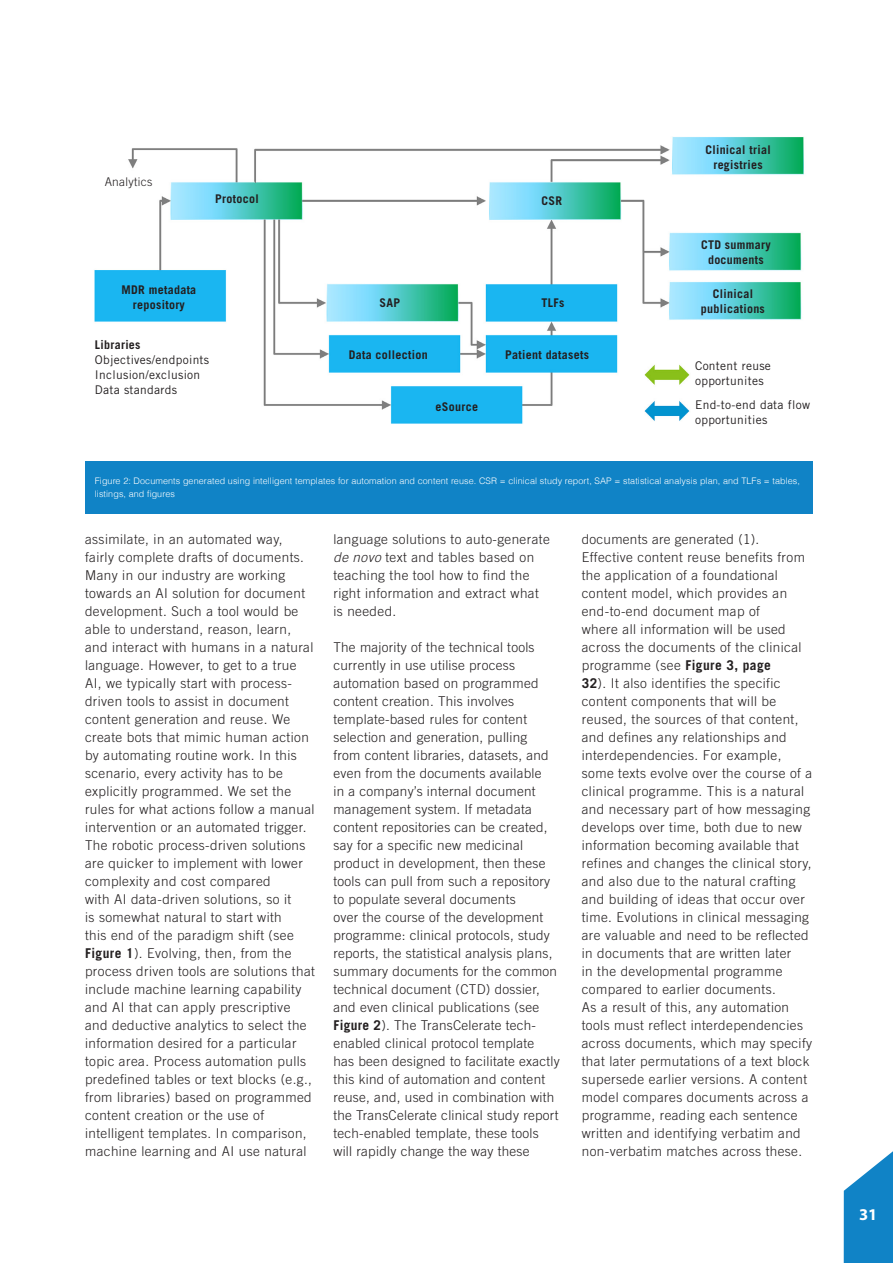
<style>
.page{position:relative;width:893px;height:1263px;background:#fff}
.page>*{position:absolute;margin:0;border:0;box-sizing:border-box;transform-origin:0 0}
.t1{font:700 16.5px "Myriad Pro";color:#fff}
.EBR_Body_Text{font:300 13.5px/18px "Trade Gothic LT Std";letter-spacing:.03em;color:#231f20}
.EBR_Body_Text-2{font:700 12px/15px "Trade Gothic LT Std";letter-spacing:.025em;color:#231f20;text-align:center}
.EBR_Body_Text-3{font:12px/15px "Trade Gothic LT Std";letter-spacing:.025em;color:#231f20}
.EBR_Body_Text-4{font:300 12px "Trade Gothic LT Std";letter-spacing:.025em;color:#231f20}
.EBR_Byline{font:300 9px/13.5px "Helvetica";letter-spacing:.01em;color:#fff}
.s1{font-weight:700}
.s2{font-style:italic}
</style>
<div class="page">
<svg style="left:844px;top:1151px;width:49px;height:112px"></svg>
<img style="left:94px;top:137px;width:710px;height:287px">
<div style="left:85px;top:461px;width:728px;height:53px;background:#1083c6"></div>
<p class="EBR_Body_Text-4" style="left:105px;top:174px;width:49px">Analytics</p>
<p class="EBR_Body_Text-2" style="left:215px;top:191px;width:45px">Protocol</p>
<p class="EBR_Body_Text-2" style="left:122px;top:282px;width:76px">MDR metadata repository</p>
<p class="EBR_Body_Text-2" style="left:95px;top:337px;width:47px">Libraries</p>
<p class="EBR_Body_Text-3" style="left:95px;top:352px;width:116px">Objectives/endpoints</p>
<p class="EBR_Body_Text-3" style="left:95px;top:367px;width:107px">Inclusion/exclusion</p>
<p class="EBR_Body_Text-3" style="left:95px;top:382px;width:84px">Data standards</p>
<p class="EBR_Body_Text-2" style="left:542px;top:193px;width:22px">CSR</p>
<p class="EBR_Body_Text-2" style="left:379px;top:295px;width:22px">SAP</p>
<p class="EBR_Body_Text-2" style="left:349px;top:347px;width:80px">Data collection</p>
<p class="EBR_Body_Text-2" style="left:435px;top:399px;width:44px">eSource</p>
<p class="EBR_Body_Text-2" style="left:542px;top:295px;width:24px">TLFs</p>
<p class="EBR_Body_Text-2" style="left:505px;top:347px;width:85px">Patient datasets</p>
<p class="EBR_Body_Text-2" style="left:705px;top:142px;width:67px">Clinical trial registries</p>
<p class="EBR_Body_Text-2" style="left:701px;top:237px;width:71px">CTD summary documents</p>
<p class="EBR_Body_Text-2" style="left:701px;top:286px;width:65px">Clinical publications</p>
<p class="EBR_Body_Text-3" style="left:695px;top:358px;width:77px">Content reuse opportunites</p>
<p class="EBR_Body_Text-3" style="left:695px;top:397px;width:117px">End-to-end data flow opportunities</p>
<p class="EBR_Byline" style="left:95px;top:474px;width:707px">Figure 2: Documents generated using intelligent templates for automation and content reuse. CSR = clinical study report, SAP = statistical analysis plan, and TLFs = tables, listings, and figures</p>
<p class="EBR_Body_Text" style="left:85px;top:530px;width:231px">assimilate, in an automated way, fairly complete drafts of documents.<br>Many in our industry are working towards an AI solution for document development. Such a tool would be able to understand, reason, learn, and interact with humans in a natural language. However, to get to a true AI, we typically start with process&shy;driven tools to assist in document content generation and reuse. We create bots that mimic human action by automating routine work. In this scenario, every activity has to be explicitly programmed. We set the rules for what actions follow a manual intervention or an automated trigger.<br>The robotic process-driven solutions are quicker to implement with lower complexity and cost compared<br>with AI data-driven solutions, so it<br>is somewhat natural to start with<br>this end of the paradigm shift (see <span class="s1">Figure 1</span>). Evolving, then, from the process driven tools are solutions that include machine learning capability and AI that can apply prescriptive and deductive analytics to select the information desired for a particular topic area. Process automation pulls predefined tables or text blocks (e.g., from libraries) based on programmed content creation or the use of intelligent templates. In comparison, machine learning and AI use natural</p>
<p class="EBR_Body_Text" style="left:333px;top:530px;width:218px">language solutions to auto-generate <span class="s2">de novo</span> text and tables based on teaching the tool how to find the</p>
<p class="EBR_Body_Text" style="left:333px;top:584px;width:207px">right information and extract what</p>
<p class="EBR_Body_Text" style="left:333px;top:602px;width:64px">is needed.</p>
<p class="EBR_Body_Text" style="left:333px;top:638px;width:225px">The majority of the technical tools currently in use utilise process automation based on programmed content creation. This involves template-based rules for content selection and generation, pulling from content libraries, datasets, and even from the documents available<br>in a company’s internal document management system. If metadata content repositories can be created, say for a specific new medicinal product in development, then these tools can pull from such a repository to populate several documents<br>over the course of the development programme: clinical protocols, study reports, the statistical analysis plans, summary documents for the common technical document (CTD) dossier, and even clinical publications (see <span class="s1">Figure 2</span>). The TransCelerate tech&shy;enabled clinical protocol template</p>
<p class="EBR_Body_Text" style="left:333px;top:1052px;width:228px">has been designed to facilitate exactly this kind of automation and content reuse, and, used in combination with the TransCelerate clinical study report tech-enabled template, these tools will rapidly change the way these</p>
<p class="EBR_Body_Text" style="left:582px;top:530px;width:179px">documents are generated (1).</p>
<p class="EBR_Body_Text" style="left:582px;top:548px;width:232px">Effective content reuse benefits from the application of a foundational content model, which provides an end-to-end document map of<br>where all information will be used across the documents of the clinical programme (see <span class="s1">Figure 3, page<br>32</span>). It also identifies the specific content components that will be reused, the sources of that content, and defines any relationships and interdependencies. For example, some texts evolve over the course of a clinical programme. This is a natural and necessary part of how messaging develops over time, both due to new information becoming available that refines and changes the clinical story, and also due to the natural crafting and building of ideas that occur over time. Evolutions in clinical messaging are valuable and need to be reflected in documents that are written later<br>in the developmental programme compared to earlier documents.<br>As a result of this, any automation tools must reflect interdependencies across documents, which may specify that later permutations of a text block supersede earlier versions. A content model compares documents across a programme, reading each sentence written and identifying verbatim and non-verbatim matches across these.</p>
<p class="t1" style="left:859px;top:1205px;width:20px">31</p>
</div>
